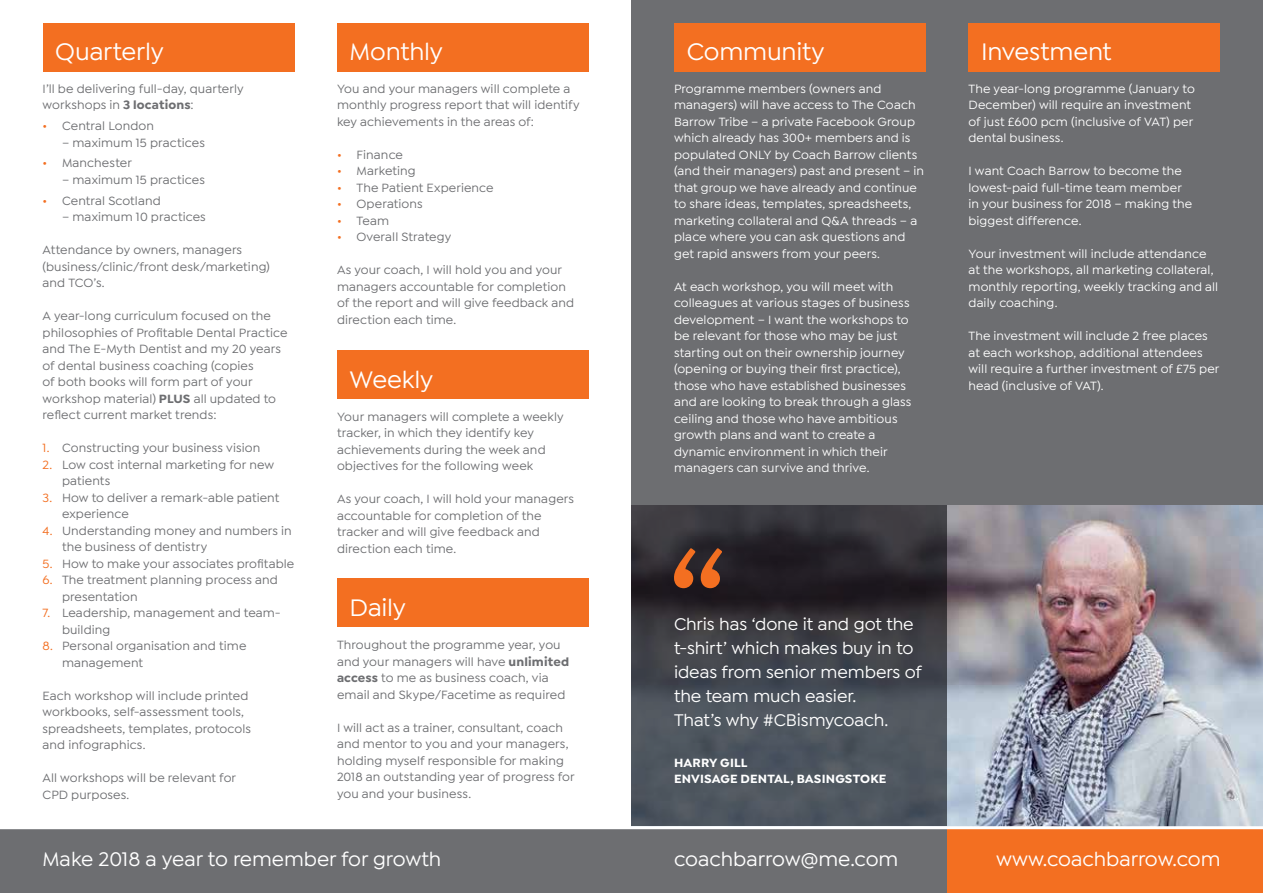
<style>
.page{position:relative;width:1263px;height:893px;background:#fff}
.page>*{position:absolute;margin:0;border:0;box-sizing:border-box;transform-origin:0 0}
.t1{font:500 25.5px "Isidora Sans";letter-spacing:-.005em;color:#fff}
.t2{font:500 21px "Isidora Sans";color:#fff}
.t3{font:500 18px/24px "Isidora Sans";letter-spacing:-.005em;color:#fff}
.t4{font:500 12.75px/16.5px "Isidora Sans";letter-spacing:.01em;color:#6d6e71}
.t5{font:500 12.75px/16.5px "Isidora Sans";letter-spacing:.01em;color:#fff}
.t6{font:700 12.75px/16.5px "Isidora Sans";letter-spacing:.01em;color:#fff}
.s1{font-weight:700}
.s2{color:#f36f21}
</style>
<div class="page">
<div style="left:631px;top:0;width:632px;height:829px;background:#6d6e71"></div>
<div style="left:337px;top:24px;width:252px;height:48px;background:#f36f21"></div>
<div style="left:674px;top:24px;width:252px;height:48px;background:#f36f21"></div>
<div style="left:968px;top:24px;width:252px;height:48px;background:#f36f21"></div>
<div style="left:337px;top:351px;width:252px;height:48px;background:#f36f21"></div>
<div style="left:337px;top:578px;width:252px;height:49px;background:#f36f21"></div>
<div style="left:43px;top:24px;width:251px;height:48px;background:#f36f21"></div>
<img style="left:947px;top:505px;width:316px;height:321px">
<div style="left:0;top:829px;width:1263px;height:64px;background:#6d6e71"></div>
<svg style="left:631px;top:505px;width:316px;height:321px;background:#3f4249"></svg>
<div style="left:947px;top:829px;width:316px;height:64px;background:#f36f21"></div>
<hr style="left:0;top:826px;width:1263px;height:3px;background:#fff">
<svg style="left:674px;top:548px;width:48px;height:40px;background:#884725"></svg>
<h1 class="t1" style="left:55px;top:37px;width:110px">Quarterly</h1>
<p class="t4" style="left:43px;top:80px;width:203px">I’ll be delivering full-day, quarterly workshops in <span class="s1">3 locations</span>:</p>
<p class="t4" style="left:43px;top:118px;width:113px"><span class="s2">•</span> Central London</p>
<p class="t4" style="left:62px;top:134px;width:144px">– maximum 15 practices</p>
<p class="t4" style="left:43px;top:155px;width:91px"><span class="s2">•</span> Manchester</p>
<p class="t4" style="left:62px;top:171px;width:144px">– maximum 15 practices</p>
<p class="t4" style="left:43px;top:192px;width:120px"><span class="s2">•</span> Central Scotland</p>
<p class="t4" style="left:62px;top:209px;width:145px">– maximum 10 practices</p>
<p class="t4" style="left:43px;top:242px;width:229px">Attendance by owners, managers (business/clinic/front desk/marketing) and TCO’s.</p>
<p class="t4" style="left:43px;top:308px;width:246px">A year-long curriculum focused on the philosophies of Profitable Dental Practice and The E-Myth Dentist and my 20 years of dental business coaching (copies<br>of both books will form part of your workshop material) <span class="s1">PLUS</span> all updated to reflect current market trends:</p>
<p class="t4" style="left:43px;top:440px;width:219px"><span class="s2">1.</span> Constructing your business vision</p>
<p class="t4" style="left:62px;top:456px;width:214px;text-indent:-19px"><span class="s2">2.</span> Low cost internal marketing for new patients</p>
<p class="t4" style="left:62px;top:489px;width:219px;text-indent:-19px"><span class="s2">3.</span> How to deliver a remark-able patient experience</p>
<p class="t4" style="left:62px;top:522px;width:231px;text-indent:-19px"><span class="s2">4.</span> Understanding money and numbers in the business of dentistry</p>
<p class="t4" style="left:43px;top:555px;width:253px"><span class="s2">5.</span> How to make your associates profitable</p>
<p class="t4" style="left:62px;top:572px;width:217px;text-indent:-19px"><span class="s2">6.</span> The treatment planning process and presentation</p>
<p class="t4" style="left:62px;top:605px;width:220px;text-indent:-19px"><span class="s2">7.</span> Leadership, management and team&shy;building</p>
<p class="t4" style="left:62px;top:638px;width:186px;text-indent:-19px"><span class="s2">8.</span> Personal organisation and time management</p>
<p class="t4" style="left:43px;top:687px;width:210px">Each workshop will include printed workbooks, self-assessment tools, spreadsheets, templates, protocols and infographics.</p>
<p class="t4" style="left:43px;top:770px;width:195px">All workshops will be relevant for<br>CPD purposes.</p>
<h1 class="t1" style="left:350px;top:37px;width:95px">Monthly</h1>
<p class="t4" style="left:337px;top:80px;width:244px">You and your managers will complete a monthly progress report that will identify key achievements in the areas of:</p>
<p class="t4" style="left:337px;top:146px;width:67px"><span class="s2">•</span> Finance</p>
<p class="t4" style="left:337px;top:163px;width:80px"><span class="s2">•</span> Marketing</p>
<p class="t4" style="left:337px;top:179px;width:158px"><span class="s2">•</span> The Patient Experience</p>
<p class="t4" style="left:337px;top:196px;width:87px"><span class="s2">•</span> Operations</p>
<p class="t4" style="left:337px;top:212px;width:54px"><span class="s2">•</span> Team</p>
<p class="t4" style="left:337px;top:229px;width:116px"><span class="s2">•</span> Overall Strategy</p>
<p class="t4" style="left:337px;top:262px;width:239px">As your coach, I will hold you and your managers accountable for completion of the report and will give feedback and direction each time.</p>
<h1 class="t1" style="left:350px;top:365px;width:85px">Weekly</h1>
<p class="t4" style="left:337px;top:408px;width:228px">Your managers will complete a weekly tracker, in which they identify key achievements during the week and objectives for the following week</p>
<p class="t4" style="left:337px;top:491px;width:238px">As your coach, I will hold your managers accountable for completion of the tracker and will give feedback and direction each time.</p>
<h1 class="t1" style="left:350px;top:593px;width:58px">Daily</h1>
<p class="t4" style="left:337px;top:637px;width:234px">Throughout the programme year, you and your managers will have <span class="s1">unlimited access</span> to me as business coach, via email and Skype/Facetime as required</p>
<p class="t4" style="left:337px;top:719px;width:239px">I will act as a trainer, consultant, coach and mentor to you and your managers, holding myself responsible for making 2018 an outstanding year of progress for you and your business.</p>
<h1 class="t1" style="left:687px;top:37px;width:139px">Community</h1>
<p class="t5" style="left:674px;top:80px;width:252px">Programme members (owners and managers) will have access to The Coach Barrow Tribe – a private Facebook Group which already has 300+ members and is populated ONLY by Coach Barrow clients (and their managers) past and present – in that group we have already and continue to share ideas, templates, spreadsheets, marketing collateral and Q&amp;A threads – a place where you can ask questions and get rapid answers from your peers.</p>
<p class="t5" style="left:674px;top:278px;width:239px">At each workshop, you will meet with colleagues at various stages of business development – I want the workshops to be relevant for those who may be just starting out on their ownership journey (opening or buying their first practice), those who have established businesses and are looking to break through a glass ceiling and those who have ambitious growth plans and want to create a dynamic environment in which their managers can survive and thrive.</p>
<h1 class="t1" style="left:981px;top:37px;width:132px">Investment</h1>
<p class="t5" style="left:968px;top:80px;width:228px">The year-long programme (January to<br>December) will require an investment of just £600 pcm (inclusive of VAT) per dental business.</p>
<p class="t5" style="left:968px;top:163px;width:225px">I want Coach Barrow to become the lowest-paid full-time team member in your business for 2018 – making the biggest difference.</p>
<p class="t5" style="left:968px;top:245px;width:251px">Your investment will include attendance at the workshops, all marketing collateral, monthly reporting, weekly tracking and all daily coaching.</p>
<p class="t5" style="left:968px;top:328px;width:252px">The investment will include 2 free places at each workshop, additional attendees will require a further investment of £75 per head (inclusive of VAT).</p>
<h3 class="t3" style="left:674px;top:612px;width:249px">Chris has ‘done it and got the t-shirt’ which makes buy in to ideas from senior members of the team much easier.<br>That’s why #CBismycoach.</h3>
<p class="t6" style="left:674px;top:754px;width:214px">HARRY GILL<br>ENVISAGE DENTAL, BASINGSTOKE</p>
<h2 class="t2" style="left:43px;top:847px;width:400px">Make 2018 a year to remember for growth</h2>
<h2 class="t2" style="left:674px;top:847px;width:226px">coachbarrow@me.com</h2>
<h2 class="t2" style="left:996px;top:847px;width:226px">www.coachbarrow.com</h2>
</div>
